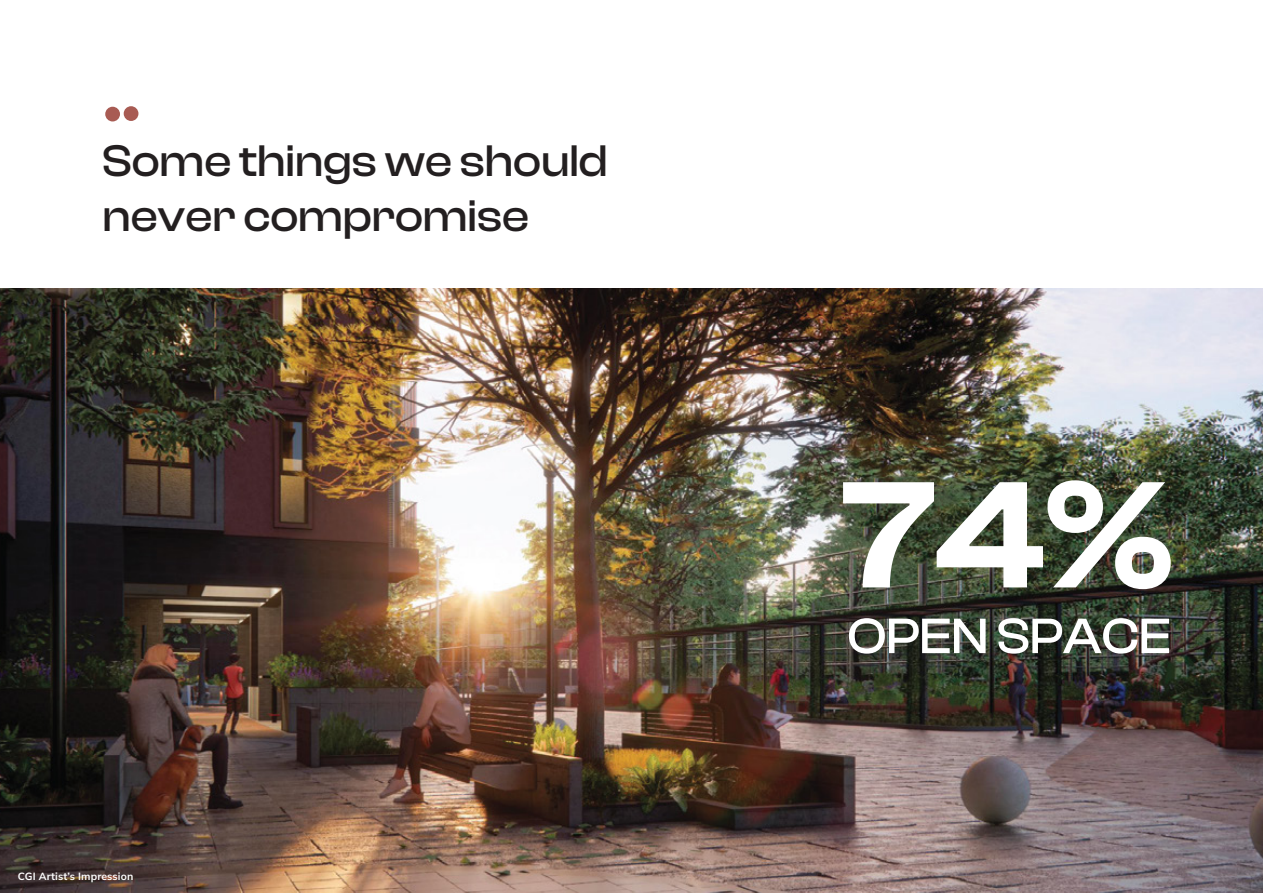
<style>
.page{position:relative;width:1263px;height:893px;background:#fff}
.page>*{position:absolute;margin:0;border:0;box-sizing:border-box;transform-origin:0 0}
.t1{font:600 157.05px "Clash Display";color:#fff}
.t2{font:500 51.45px "Clash Display";color:#fff}
.t3{font:500 45.75px/54.9px "Clash Display";color:#231f20}
.t4{font:200 10.5px "Mulish";letter-spacing:.01em;color:#fff}
</style>
<div class="page">
<img style="left:0;top:289px;width:1263px;height:604px">
<div style="left:105px;top:107px;width:15px;height:14px;background:#a85b53;border-radius:50%"></div>
<div style="left:124px;top:106px;width:14px;height:15px;background:#a85b53;border-radius:50%"></div>
<p class="t3" style="left:103px;top:134px;width:507px">Some things we should never compromise</p>
<p class="t4" style="left:18px;top:869px;width:117px">CGI Artist’s Impression</p>
<h1 class="t1" style="left:841px;top:448px;width:333px">74%</h1>
<p class="t2" style="left:847px;top:607px;width:325px">OPEN SPACE</p>
</div>
